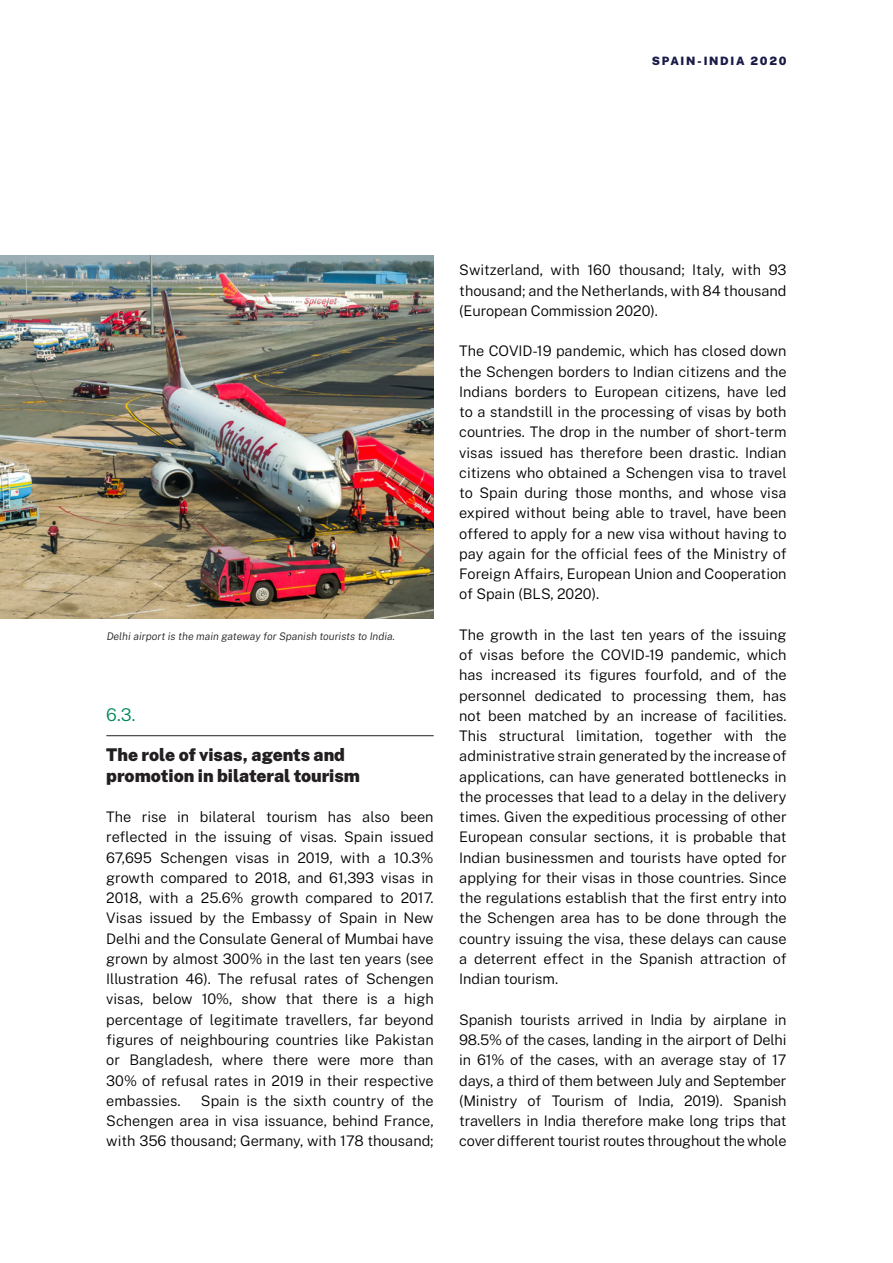
<style>
.page{position:relative;width:893px;height:1263px;background:#fff}
.page>*{position:absolute;margin:0;border:0;box-sizing:border-box;transform-origin:0 0}
.Titulo_interior{font:900 17.55px/20.2px "Public Sans";color:#231f20}
.PARRAFO_COMUN{font:300 17.55px "Public Sans";color:#008a5e}
.PARRAFO_COMUN-2{font:300 14.55px/20.2px "Public Sans";color:#000;text-align:justify}
.t1{font:900 11.55px "Public Sans";letter-spacing:.15em;color:#1a1a48}
.PARRAFO_COMUN-3{font:italic 300 10.5px "Public Sans";color:#231f20}
</style>
<div class="page">
<hr style="left:106px;top:735px;width:328px;height:1px;background:#231f20">
<img style="left:0;top:256px;width:434px;height:363px">
<p class="t1" style="left:652px;top:53px;width:136px">SPAIN-INDIA 2020</p>
<p class="PARRAFO_COMUN-3" style="left:107px;top:629px;width:290px">Delhi airport is the main gateway for Spanish tourists to India.</p>
<p class="PARRAFO_COMUN" style="left:106px;top:702px;width:31px">6.3.</p>
<p class="Titulo_interior" style="left:106px;top:744px;width:255px">The role of visas, agents and promotion in bilateral tourism</p>
<p class="PARRAFO_COMUN-2" style="left:106px;top:806px;width:329px">The rise in bilateral tourism has also been reflected in the issuing of visas. Spain issued 67,695 Schengen visas in 2019, with a 10.3% growth compared to 2018, and 61,393 visas in 2018, with a 25.6% growth compared to 2017.<br>Visas issued by the Embassy of Spain in New Delhi and the Consulate General of Mumbai have grown by almost 300% in the last ten years (see Illustration 46). The refusal rates of Schengen visas, below 10%, show that there is a high percentage of legitimate travellers, far beyond figures of neighbouring countries like Pakistan or Bangladesh, where there were more than 30% of refusal rates in 2019 in their respective embassies.</p>
<p class="PARRAFO_COMUN-2" style="left:106px;top:1089px;width:329px;text-indent:95px">Spain is the sixth country of the Schengen area in visa issuance, behind France, with 356 thousand; Germany, with 178 thousand;</p>
<p class="PARRAFO_COMUN-2" style="left:459px;top:259px;width:329px">Switzerland, with 160 thousand; Italy, with 93 thousand; and the Netherlands, with 84 thousand (European Commission 2020).</p>
<p class="PARRAFO_COMUN-2" style="left:459px;top:340px;width:329px">The COVID-19 pandemic, which has closed down the Schengen borders to Indian citizens and the Indians borders to European citizens, have led to a standstill in the processing of visas by both countries. The drop in the number of short-term visas issued has therefore been drastic. Indian citizens who obtained a Schengen visa to travel to Spain during those months, and whose visa expired without being able to travel, have been offered to apply for a new visa without having to pay again for the official fees of the Ministry of Foreign Affairs, European Union and Cooperation of Spain (BLS, 2020).</p>
<p class="PARRAFO_COMUN-2" style="left:459px;top:624px;width:329px">The growth in the last ten years of the issuing of visas before the COVID-19 pandemic, which has increased its figures fourfold, and of the personnel dedicated to processing them, has not been matched by an increase of facilities.<br>This structural limitation, together with the administrative strain generated by the increase of applications, can have generated bottlenecks in the processes that lead to a delay in the delivery times. Given the expeditious processing of other European consular sections, it is probable that Indian businessmen and tourists have opted for applying for their visas in those countries. Since the regulations establish that the first entry into the Schengen area has to be done through the country issuing the visa, these delays can cause a deterrent effect in the Spanish attraction of Indian tourism.</p>
<p class="PARRAFO_COMUN-2" style="left:459px;top:1008px;width:329px">Spanish tourists arrived in India by airplane in 98.5% of the cases, landing in the airport of Delhi in 61% of the cases, with an average stay of 17 days, a third of them between July and September (Ministry of Tourism of India, 2019). Spanish travellers in India therefore make long trips that cover different tourist routes throughout the whole</p>
</div>
